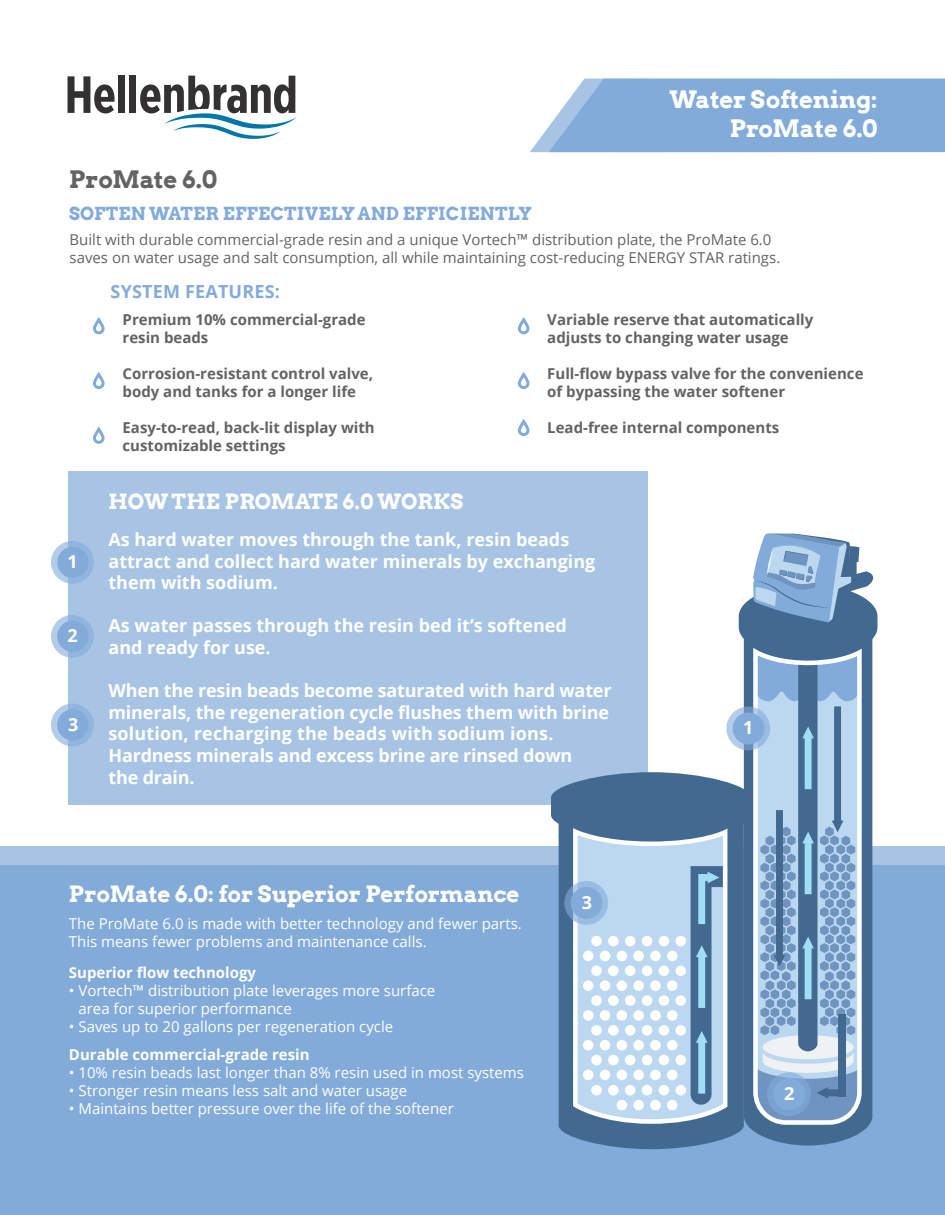
<style>
.page{position:relative;width:945px;height:1215px;background:#fff}
.page>*{position:absolute;margin:0;border:0;box-sizing:border-box;transform-origin:0 0}
.t1{font:700 24px/28.8px "Arvo";letter-spacing:-.005em;color:#fff;text-align:right}
.t2{font:700 24px "Arvo";letter-spacing:-.01em;color:#636366}
.t3{font:700 22.5px "Arvo";letter-spacing:-.005em;color:#fff}
.t4{font:700 21px "Arvo";letter-spacing:.005em;color:#fff}
.t5{font:700 18px/21.6px "Open Sans";color:#fff}
.t6{font:700 18px "Arvo";letter-spacing:.01em;color:#83abda}
.t7{font:700 18px "Open Sans";letter-spacing:.01em;color:#83abda}
.t8{font:15px/18px "Open Sans";color:#fff}
.t9{font:700 15px/18px "Open Sans";color:#636366}
.t10{font:15px/18px "Open Sans";color:#636366}
.t11{font:700 15px "Open Sans";color:#fff}
</style>
<div class="page">
<div style="left:0;top:846px;width:945px;height:356px;background:#a8c4e5"></div>
<div style="left:0;top:866px;width:945px;height:349px;background:#83abda"></div>
<div style="left:69px;top:471px;width:579px;height:334px;background:#a8c4e5"></div>
<svg style="left:747px;top:1125px;width:122px;height:21px;fill:#426a91"></svg>
<svg style="left:559px;top:1125px;width:185px;height:24px;fill:#426a91"></svg>
<svg style="left:551px;top:533px;width:327px;height:592px"></svg>
<div style="left:518px;top:318px;width:11px;height:16px;border:3px solid #83abda;border-radius:4px"></div>
<svg style="left:530px;top:79px;width:415px;height:73px;background:#8cb1dc"></svg>
<div style="left:93px;top:373px;width:12px;height:16px;border:3px solid #83abda;border-radius:4px"></div>
<div style="left:93px;top:318px;width:12px;height:16px;border:3px solid #83abda;border-radius:4px"></div>
<div style="left:518px;top:373px;width:11px;height:16px;border:3px solid #83abda;border-radius:4px"></div>
<div style="left:518px;top:420px;width:11px;height:16px;border:3px solid #83abda;border-radius:4px"></div>
<div style="left:93px;top:428px;width:12px;height:16px;border:3px solid #83abda;border-radius:4px"></div>
<svg style="left:726px;top:707px;width:44px;height:43px"></svg>
<div style="left:733px;top:713px;width:32px;height:31px;background:#83abda;border-radius:50%"></div>
<svg style="left:767px;top:1072px;width:44px;height:44px"></svg>
<div style="left:773px;top:1078px;width:32px;height:32px;background:#83abda;border-radius:50%"></div>
<svg style="left:564px;top:881px;width:44px;height:44px"></svg>
<div style="left:571px;top:887px;width:32px;height:32px;background:#83abda;border-radius:50%"></div>
<svg style="left:51px;top:541px;width:43px;height:43px"></svg>
<div style="left:57px;top:547px;width:31px;height:31px;background:#83abda;border-radius:50%"></div>
<svg style="left:51px;top:615px;width:43px;height:43px"></svg>
<div style="left:57px;top:621px;width:31px;height:31px;background:#83abda;border-radius:50%"></div>
<svg style="left:51px;top:703px;width:43px;height:43px"></svg>
<div style="left:57px;top:709px;width:31px;height:32px;background:#83abda;border-radius:50%"></div>
<svg style="left:68px;top:76px;width:47px;height:37px"></svg>
<div style="left:118px;top:76px;width:7px;height:37px;background:#333132"></div>
<div style="left:129px;top:76px;width:7px;height:37px;background:#333132"></div>
<svg style="left:140px;top:76px;width:157px;height:63px"></svg>
<h1 class="t1" style="left:670px;top:85px;width:209px">Water Softening:<br>ProMate 6.0</h1>
<h1 class="t2" style="left:69px;top:165px;width:150px">ProMate 6.0</h1>
<p class="t6" style="left:69px;top:202px;width:464px">SOFTEN WATER EFFECTIVELY AND EFFICIENTLY</p>
<p class="t10" style="left:70px;top:230px;width:712px">Built with durable commercial-grade resin and a unique Vortech™ distribution plate, the ProMate 6.0 saves on water usage and salt consumption, all while maintaining cost-reducing ENERGY STAR ratings.</p>
<p class="t5" style="left:68px;top:550px;width:12px">1</p>
<p class="t5" style="left:68px;top:624px;width:12px">2</p>
<p class="t5" style="left:68px;top:714px;width:12px">3</p>
<p class="t7" style="left:111px;top:278px;width:171px">SYSTEM FEATURES:</p>
<p class="t9" style="left:123px;top:311px;width:245px">Premium 10% commercial-grade resin beads</p>
<p class="t9" style="left:123px;top:365px;width:252px">Corrosion-resistant control valve, body and tanks for a longer life</p>
<p class="t9" style="left:123px;top:419px;width:254px">Easy-to-read, back-lit display with customizable settings</p>
<p class="t4" style="left:108px;top:488px;width:356px">HOW THE PROMATE 6.0 WORKS</p>
<p class="t9" style="left:547px;top:311px;width:268px">Variable reserve that automatically adjusts to changing water usage</p>
<p class="t9" style="left:547px;top:365px;width:318px">Full-flow bypass valve for the convenience of bypassing the water softener</p>
<p class="t9" style="left:547px;top:419px;width:234px">Lead-free internal components</p>
<p class="t5" style="left:108px;top:528px;width:488px">As hard water moves through the tank, resin beads attract and collect hard water minerals by exchanging them with sodium.</p>
<p class="t5" style="left:108px;top:615px;width:460px">As water passes through the resin bed it’s softened and ready for use.</p>
<p class="t5" style="left:108px;top:679px;width:505px">When the resin beads become saturated with hard water minerals, the regeneration cycle flushes them with brine solution, recharging the beads with sodium ions.<br>Hardness minerals and excess brine are rinsed down<br>the drain.</p>
<p class="t5" style="left:743px;top:716px;width:12px">1</p>
<p class="t3" style="left:69px;top:880px;width:452px">ProMate 6.0: for Superior Performance</p>
<p class="t8" style="left:69px;top:914px;width:454px">The ProMate 6.0 is made with better technology and fewer parts.<br>This means fewer problems and maintenance calls.</p>
<p class="t11" style="left:69px;top:962px;width:189px">Superior flow technology</p>
<p class="t8" style="left:78px;top:982px;width:358px;text-indent:-10px">• Vortech™ distribution plate leverages more surface area for superior performance</p>
<p class="t8" style="left:69px;top:1018px;width:326px">• Saves up to 20 gallons per regeneration cycle</p>
<p class="t11" style="left:69px;top:1043px;width:242px">Durable commercial-grade resin</p>
<p class="t8" style="left:69px;top:1063px;width:457px">• 10% resin beads last longer than 8% resin used in most systems</p>
<p class="t8" style="left:69px;top:1081px;width:340px">• Stronger resin means less salt and water usage</p>
<p class="t8" style="left:69px;top:1099px;width:386px">• Maintains better pressure over the life of the softener</p>
<p class="t5" style="left:582px;top:891px;width:12px">3</p>
<p class="t5" style="left:784px;top:1082px;width:12px">2</p>
</div>
